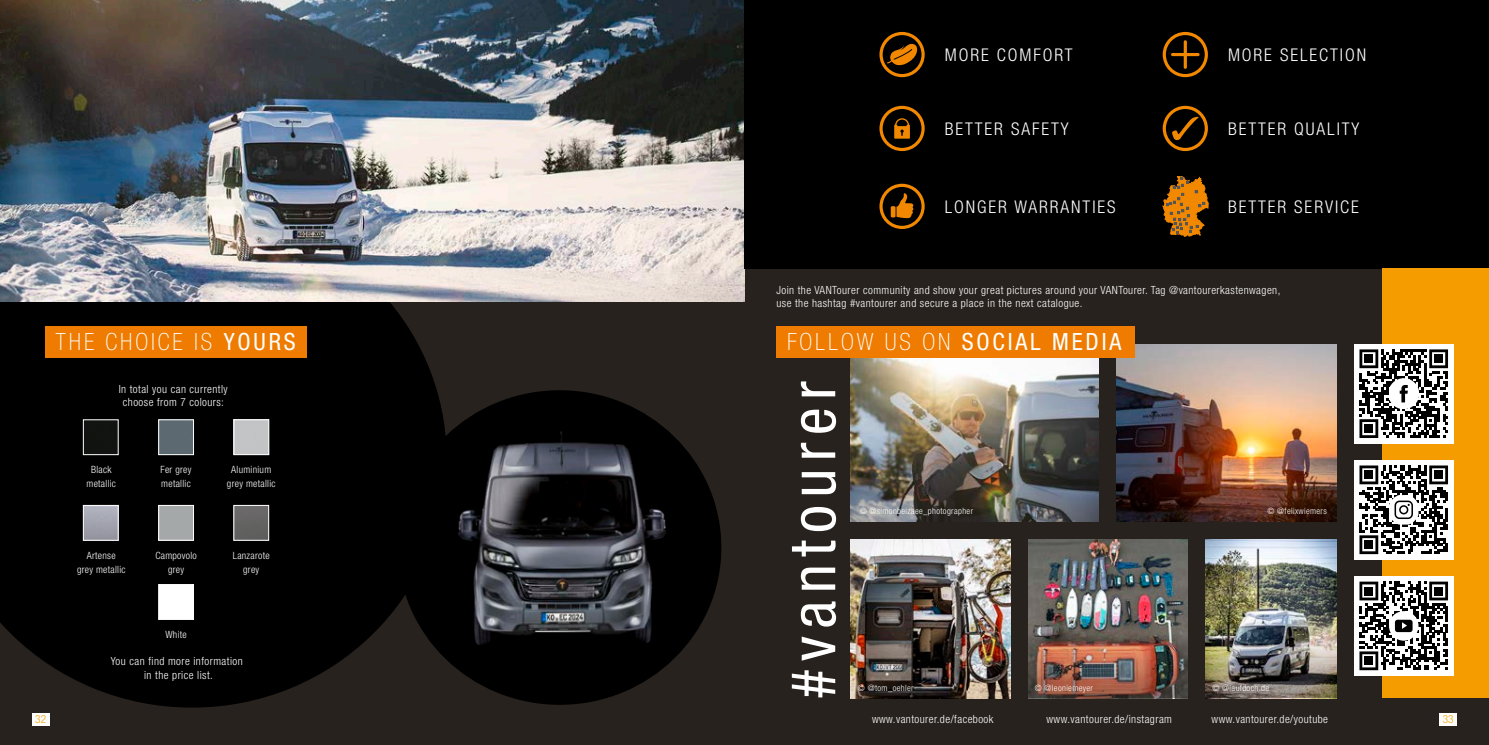
<style>
.page{position:relative;width:1489px;height:745px;background:#fff}
.page>*{position:absolute;margin:0;border:0;box-sizing:border-box;transform-origin:0 0}
.t1{font:condensed 62.5px "Helvetica Neue LT Std";letter-spacing:.12em;color:#fff}
.t2{font:condensed 23.75px "Helvetica Neue LT Std";letter-spacing:.12em;color:#fff}
.t3{font:100 condensed 23.75px "Helvetica Neue LT Std";letter-spacing:.12em;color:#fff}
.t4{font:300 condensed 17.5px "Helvetica Neue LT Std";letter-spacing:.11em;color:#fff}
.t5{font:300 condensed 11.25px/13.8px "Helvetica Neue LT Std";letter-spacing:.04em;color:#fff;text-align:center}
.t6{font:300 condensed 11.25px "Helvetica Neue LT Std";color:#f59d00}
.t7{font:300 condensed 10px/13.8px "Helvetica Neue LT Std";letter-spacing:.03em;color:#fff;text-align:center}
.t8{font:300 condensed 8.75px "Helvetica Neue LT Std";letter-spacing:.04em;color:#fff}
.s1{font-weight:400}
.s2{font-weight:100}
</style>
<div class="page">
<div style="left:0;top:0;width:1488px;height:744px;background:#27221d"></div>
<svg style="left:0;top:301px;width:446px;height:406px;background:#050404"></svg>
<div style="left:398px;top:390px;width:323px;height:314px;background:#000;border-radius:50%"></div>
<img style="left:1028px;top:539px;width:159px;height:44px">
<img style="left:1028px;top:583px;width:159px;height:114px">
<img style="left:1205px;top:539px;width:131px;height:44px">
<img style="left:1205px;top:583px;width:131px;height:114px">
<img style="left:850px;top:357px;width:248px;height:26px">
<img style="left:850px;top:383px;width:248px;height:138px">
<img style="left:434px;top:390px;width:261px;height:314px">
<img style="left:85px;top:506px;width:32px;height:32px">
<div style="left:83px;top:504px;width:36px;height:36px;border:1px solid #fff"></div>
<img style="left:85px;top:421px;width:32px;height:32px">
<div style="left:83px;top:419px;width:36px;height:36px;border:1px solid #fff"></div>
<img style="left:235px;top:421px;width:32px;height:32px">
<div style="left:233px;top:419px;width:36px;height:36px;border:1px solid #fff"></div>
<img style="left:160px;top:421px;width:32px;height:32px">
<div style="left:158px;top:419px;width:36px;height:36px;border:1px solid #fff"></div>
<img style="left:235px;top:506px;width:32px;height:32px">
<div style="left:233px;top:504px;width:36px;height:36px;border:1px solid #fff"></div>
<img style="left:0;top:0;width:744px;height:301px">
<div style="left:744px;top:0;width:744px;height:268px;background:#000"></div>
<img style="left:160px;top:506px;width:32px;height:32px">
<div style="left:158px;top:504px;width:36px;height:36px;border:1px solid #fff"></div>
<div style="left:1382px;top:268px;width:106px;height:429px;background:#f59d00"></div>
<div style="left:158px;top:583px;width:36px;height:36px;background:#fff;border:1px solid #fff"></div>
<div style="left:1353px;top:344px;width:100px;height:99px;background:#fff"></div>
<svg style="left:1359px;top:349px;width:88px;height:88px"></svg>
<div style="left:1353px;top:460px;width:100px;height:99px;background:#fff"></div>
<svg style="left:1359px;top:465px;width:88px;height:88px"></svg>
<div style="left:1353px;top:576px;width:100px;height:99px;background:#fff"></div>
<svg style="left:1359px;top:581px;width:88px;height:88px"></svg>
<img style="left:1116px;top:344px;width:220px;height:177px">
<img style="left:850px;top:539px;width:160px;height:158px">
<div style="left:45px;top:325px;width:261px;height:32px;background:#ef7c00"></div>
<div style="left:879px;top:32px;width:45px;height:45px;border:3px solid #f18800;border-radius:50%"></div>
<svg style="left:886px;top:44px;width:32px;height:22px"></svg>
<div style="left:1162px;top:106px;width:45px;height:45px;border:3px solid #f18800;border-radius:50%"></div>
<svg style="left:1172px;top:117px;width:26px;height:23px"></svg>
<div style="left:879px;top:106px;width:45px;height:45px;border:3px solid #f18800;border-radius:50%"></div>
<svg style="left:894px;top:118px;width:15px;height:21px"></svg>
<div style="left:879px;top:184px;width:45px;height:45px;border:3px solid #f18800;border-radius:50%"></div>
<svg style="left:896px;top:193px;width:17px;height:25px"></svg>
<div style="left:890px;top:206px;width:5px;height:11px;background:#f18800"></div>
<svg style="left:1162px;top:176px;width:46px;height:60px"></svg>
<div style="left:1162px;top:32px;width:45px;height:45px;border:3px solid #f18800;border-radius:50%"></div>
<svg style="left:1170px;top:40px;width:29px;height:29px"></svg>
<div style="left:776px;top:325px;width:359px;height:32px;background:#ef7c00"></div>
<div style="left:32px;top:712px;width:18px;height:13px;background:#fff"></div>
<div style="left:1439px;top:712px;width:17px;height:13px;background:#fff"></div>
<h3 class="t4" style="left:944px;top:45px;width:129px">MORE COMFORT</h3>
<h3 class="t4" style="left:1227px;top:45px;width:140px">MORE SELECTION</h3>
<h3 class="t4" style="left:944px;top:118px;width:125px">BETTER SAFETY</h3>
<h3 class="t4" style="left:1227px;top:118px;width:133px">BETTER QUALITY</h3>
<h3 class="t4" style="left:944px;top:196px;width:172px">LONGER WARRANTIES</h3>
<h3 class="t4" style="left:1227px;top:196px;width:132px">BETTER SERVICE</h3>
<h2 class="t3" style="left:56px;top:328px;width:241px">THE CHOICE IS <span class="s1">YOURS</span></h2>
<p class="t5" style="left:119px;top:381px;width:111px">In total you can currently choose from 7 colours:</p>
<p class="t7" style="left:87px;top:462px;width:31px">Black metallic</p>
<p class="t7" style="left:160px;top:462px;width:32px;text-align:left">Fer grey metallic</p>
<p class="t7" style="left:227px;top:462px;width:50px">Aluminium grey metallic</p>
<p class="t7" style="left:77px;top:548px;width:50px">Artense<br>grey metallic</p>
<p class="t7" style="left:155px;top:548px;width:43px">Campovolo grey</p>
<p class="t7" style="left:233px;top:548px;width:38px">Lanzarote grey</p>
<p class="t7" style="left:165px;top:627px;width:23px">White</p>
<p class="t5" style="left:111px;top:653px;width:133px">You can find more information in the price list.</p>
<p class="t5" style="left:776px;top:282px;width:505px;text-align:left">Join the VANTourer community and show your great pictures around your VANTourer. Tag @vantourerkastenwagen, use the hashtag #vantourer and secure a place in the next catalogue.</p>
<h2 class="t2" style="left:787px;top:328px;width:336px"><span class="s2">FOLLOW US ON</span> SOCIAL MEDIA</h2>
<h1 class="t1" style="left:777px;top:698px;width:319px;rotate:-90deg">#vantourer</h1>
<p class="t8" style="left:859px;top:506px;width:115px">© @simonbeizaee_photographer</p>
<p class="t8" style="left:1267px;top:506px;width:61px">© @felixwiemers</p>
<p class="t8" style="left:857px;top:682px;width:57px">© @tom_oehler</p>
<p class="t8" style="left:1034px;top:682px;width:60px">© @leoniemeyer</p>
<p class="t8" style="left:1212px;top:682px;width:58px">© @laufdoch.de</p>
<p class="t5" style="left:872px;top:711px;width:123px">www.vantourer.de/facebook</p>
<p class="t5" style="left:1046px;top:711px;width:127px">www.vantourer.de/instagram</p>
<p class="t5" style="left:1211px;top:711px;width:118px">www.vantourer.de/youtube</p>
<p class="t6" style="left:35px;top:712px;width:12px">32</p>
<p class="t6" style="left:1442px;top:712px;width:12px">33</p>
</div>
